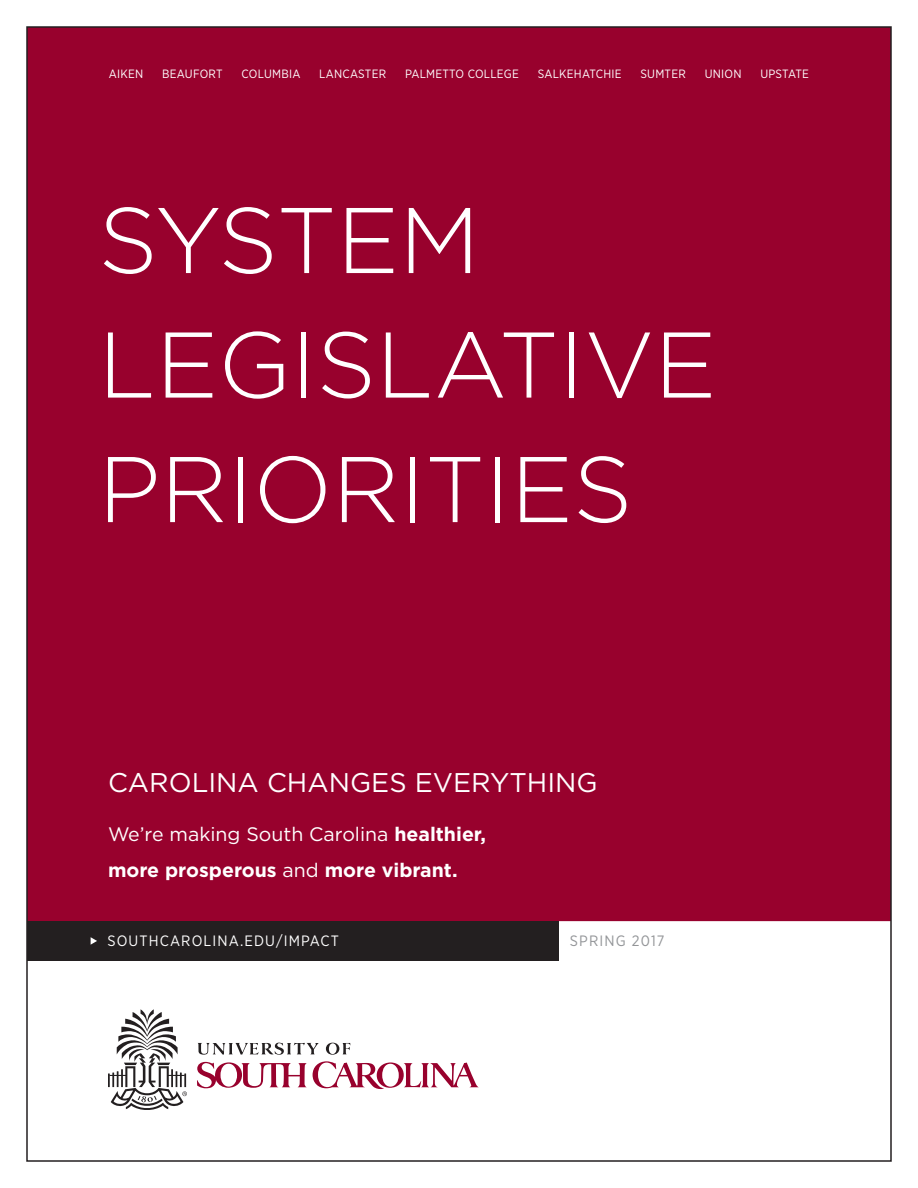
<style>
.page{position:relative;width:918px;height:1188px;background:#fff}
.page>*{position:absolute;margin:0;border:0;box-sizing:border-box;transform-origin:0 0}
.t1{font:300 93px/124.5px "Gotham";color:#fff}
.t2{font:27px "Gotham";color:#fff}
.t3{font:700 19.5px/36px "Gotham";color:#fff}
.t4{font:15px "Gotham Narrow";letter-spacing:.075em;color:#fff}
.t5{font:15px "Gotham Narrow";letter-spacing:.075em;color:#939598}
.t6{font:12px "Gotham Narrow";letter-spacing:.02em;color:#fff}
.s1{font-weight:400}
</style>
<div class="page">
<div style="left:27px;top:27px;width:864px;height:894px;background:#98012d"></div>
<div style="left:27px;top:921px;width:531px;height:40px;background:#231f20"></div>
<svg style="left:91px;top:937px;width:6px;height:8px"></svg>
<svg style="left:198px;top:1043px;width:121px;height:12px"></svg>
<svg style="left:326px;top:1043px;width:24px;height:12px"></svg>
<svg style="left:197px;top:1062px;width:110px;height:26px"></svg>
<svg style="left:313px;top:1061px;width:166px;height:28px"></svg>
<svg style="left:108px;top:1009px;width:79px;height:101px"></svg>
<p class="t6" style="left:109px;top:67px;width:36px">AIKEN</p>
<p class="t6" style="left:162px;top:67px;width:62px">BEAUFORT</p>
<p class="t6" style="left:242px;top:67px;width:60px">COLUMBIA</p>
<p class="t6" style="left:319px;top:67px;width:68px">LANCASTER</p>
<p class="t6" style="left:405px;top:67px;width:115px">PALMETTO COLLEGE</p>
<p class="t6" style="left:538px;top:67px;width:85px">SALKEHATCHIE</p>
<p class="t6" style="left:640px;top:67px;width:47px">SUMTER</p>
<p class="t6" style="left:705px;top:67px;width:38px">UNION</p>
<p class="t6" style="left:760px;top:67px;width:50px">UPSTATE</p>
<h1 class="t1" style="left:98px;top:175px;width:620px">SYSTEM<br>LEGISLATIVE<br>PRIORITIES</h1>
<h2 class="t2" style="left:108px;top:765px;width:491px">CAROLINA CHANGES EVERYTHING</h2>
<h3 class="t3" style="left:108px;top:816px;width:379px"><span class="s1">We’re making South Carolina</span> healthier, more prosperous <span class="s1">and</span> more vibrant.</h3>
<p class="t4" style="left:107px;top:931px;width:233px">SOUTHCAROLINA.EDU/IMPACT</p>
<p class="t5" style="left:570px;top:931px;width:96px">SPRING 2017</p>
</div>
